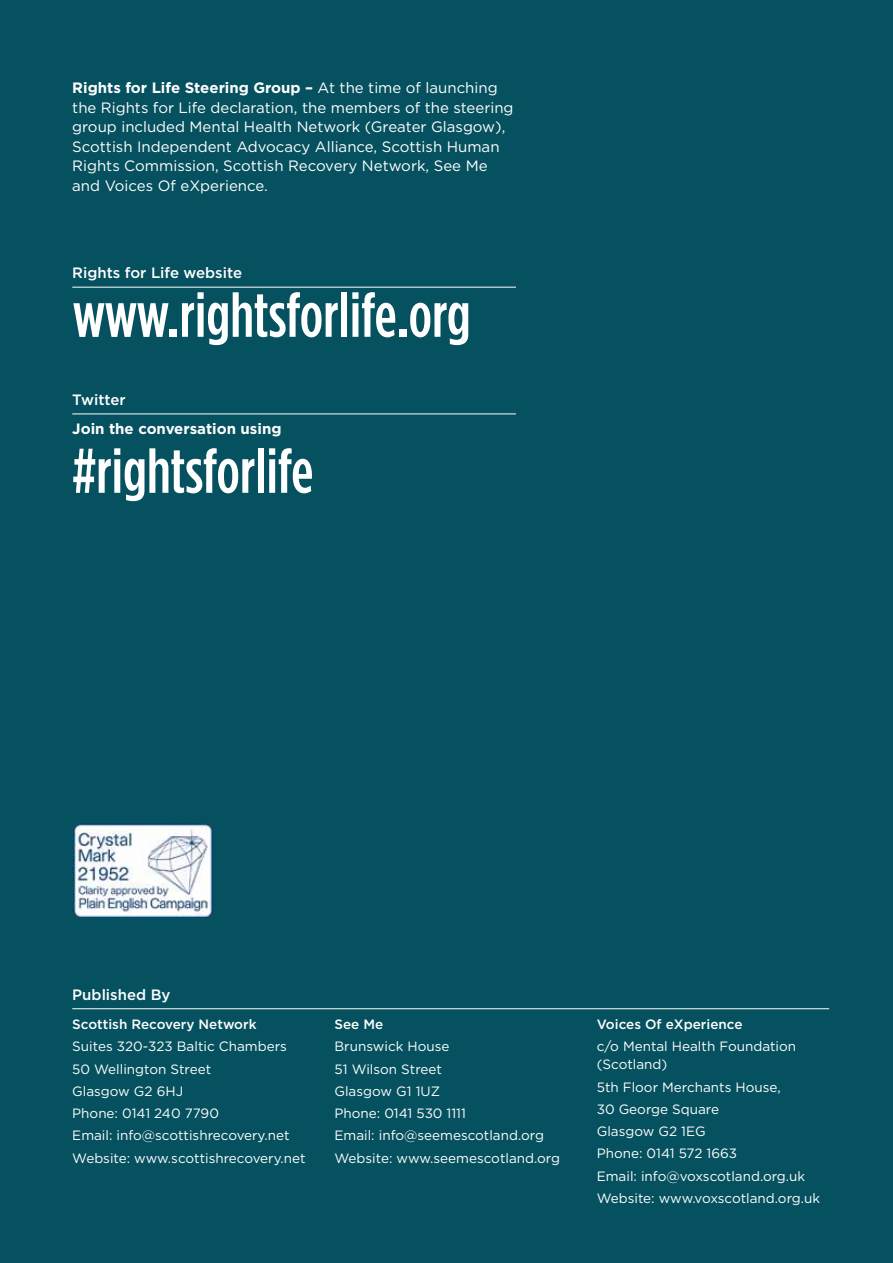
<style>
.page{position:relative;width:893px;height:1263px;background:#06515f}
.page>*{position:absolute;margin:0;border:0;box-sizing:border-box;transform-origin:0 0}
.t1{font:500 63px "Gotham Condensed";color:#fff}
.t2{font:15px/19.5px "Gotham";color:#fff}
.t3{font:500 15px "Gotham";color:#fff}
.t4{font:700 15px "Gotham";color:#fff}
.t5{font:13.5px/22.2px "Gotham";color:#fff}
.t6{font:500 13.5px "Gotham";color:#fff}
.s1{font-weight:700}
</style>
<div class="page">
<hr style="left:72px;top:1008px;width:757px;height:1px;background:#fff">
<hr style="left:72px;top:287px;width:444px;height:1px;background:#fff">
<hr style="left:72px;top:414px;width:444px;height:1px;background:#fff">
<img style="left:72px;top:823px;width:142px;height:95px">
<p class="t2" style="left:72px;top:78px;width:443px"><span class="s1">Rights for Life Steering Group –</span> At the time of launching the Rights for Life declaration, the members of the steering group included Mental Health Network (Greater Glasgow), Scottish Independent Advocacy Alliance, Scottish Human Rights Commission, Scottish Recovery Network, See M e and Voices Of eXperience.</p>
<p class="t3" style="left:72px;top:263px;width:171px">Rights for Life website</p>
<h1 class="t1" style="left:72px;top:280px;width:400px">www.rightsforlife.org</h1>
<p class="t3" style="left:72px;top:390px;width:55px">Twitter</p>
<p class="t4" style="left:72px;top:420px;width:211px">Join the conversation using</p>
<h1 class="t1" style="left:72px;top:436px;width:242px">#rightsforlife</h1>
<p class="t3" style="left:72px;top:985px;width:100px">Published By</p>
<p class="t6" style="left:72px;top:1015px;width:186px">Scottish Recovery Network</p>
<p class="t5" style="left:72px;top:1035px;width:235px">Suites 320-323 Baltic Chambers<br>50 Wellington Street<br>Glasgow G2 6HJ<br>Phone: 0141 240 7790<br>Email: info@scottishrecovery.net<br>Website: www.scottishrecovery.net</p>
<p class="t6" style="left:334px;top:1015px;width:50px">See Me</p>
<p class="t5" style="left:334px;top:1035px;width:227px">Brunswick House<br>51 Wilson Street<br>Glasgow G1 1UZ<br>Phone: 0141 530 1111<br>Email: info@seemescotland.org<br>Website: www.seemescotland.org</p>
<p class="t6" style="left:597px;top:1015px;width:147px">Voices Of eXperience</p>
<p class="t5" style="left:597px;top:1037px;width:201px;line-height:18px">c/o Mental Health Foundation (Scotland)</p>
<p class="t5" style="left:597px;top:1075px;width:225px">5th Floor Merchants House,<br>30 George Square<br>Glasgow G2 1EG<br>Phone: 0141 572 1663<br>Email: info@voxscotland.org.uk<br>Website: www.voxscotland.org.uk</p>
</div>
